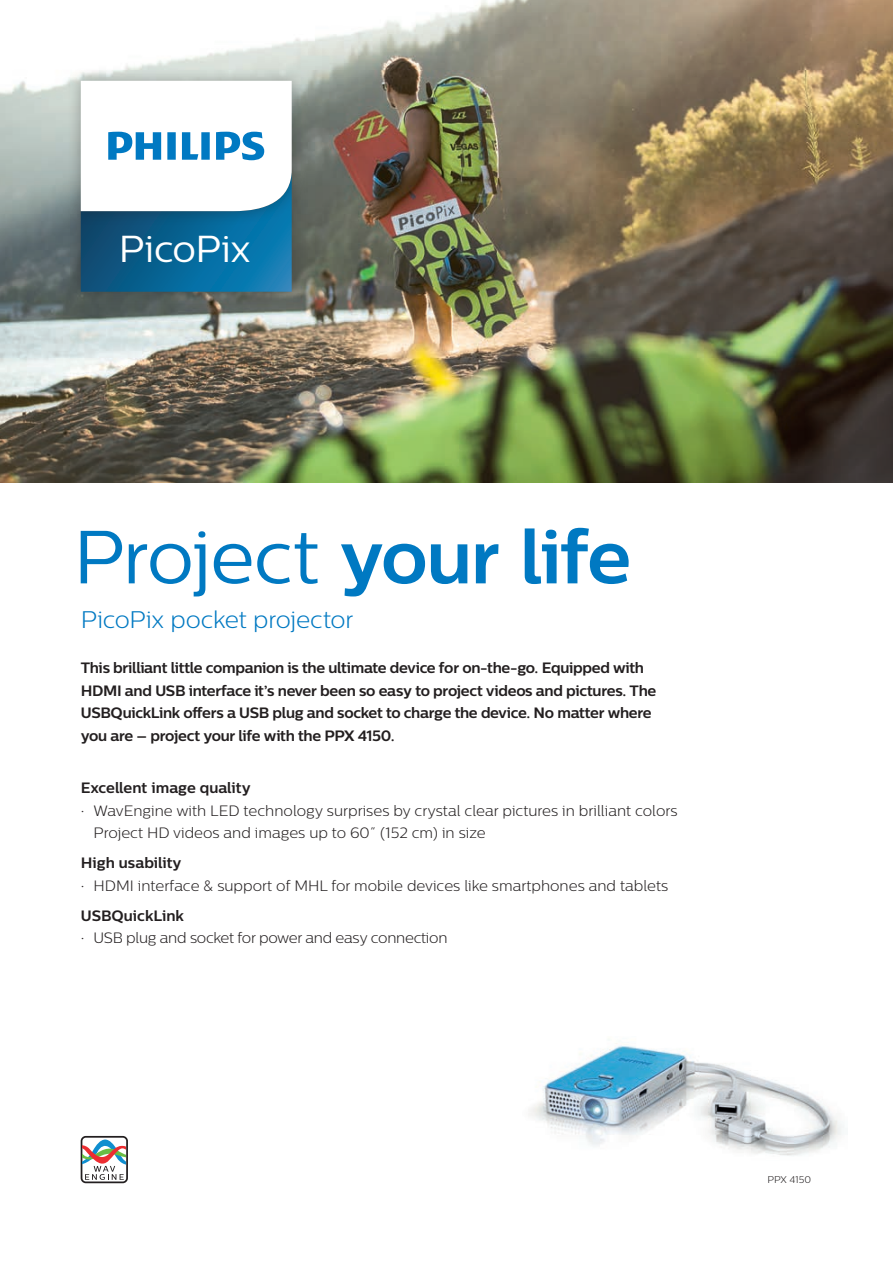
<style>
.page{position:relative;width:893px;height:1263px;background:#fff}
.page>*{position:absolute;margin:0;border:0;box-sizing:border-box;transform-origin:0 0}
.t1{font:700 75px "Centrale Sans";letter-spacing:-.025em;color:#0079c2}
.t2{font:37.5px "Centrale Sans";letter-spacing:-.01em;color:#fff}
.t3{font:300 24px "Centrale Sans";letter-spacing:-.005em;color:#0079c2}
.t4{font:700 15px/22.5px "Centrale Sans";letter-spacing:-.02em;color:#231f20}
.t5{font:300 15px/22.5px "Centrale Sans";color:#231f20}
.t6{font:700 15px "Centrale Sans";color:#231f20}
.t7{font:300 15px "Centrale Sans";letter-spacing:-.02em;color:#231f20}
.t8{font:300 9.75px "Centrale Sans";color:#231f20}
.s1{font-weight:400}
</style>
<div class="page">
<img style="left:529px;top:1043px;width:315px;height:113px">
<img style="left:0;top:0;width:893px;height:483px">
<div style="left:66px;top:162px;width:240px;height:144px;background:#231f20;opacity:.35"></div>
<div style="left:66px;top:66px;width:240px;height:159px;background:#231f20;opacity:.35"></div>
<svg style="left:81px;top:81px;width:211px;height:211px"></svg>
<div style="left:81px;top:1136px;width:47px;height:47px;border:2px solid #231f20;border-radius:4px"></div>
<svg style="left:83px;top:1139px;width:43px;height:41px"></svg>
<h2 class="t2" style="left:119px;top:227px;width:133px">PicoPix</h2>
<h1 class="t1" style="left:73px;top:512px;width:559px"><span class="s1">Project</span> your life</h1>
<h3 class="t3" style="left:81px;top:606px;width:274px">PicoPix pocket projector</h3>
<p class="t4" style="left:81px;top:656px;width:577px">This brilliant little companion is the ultimate device for on-the-go. Equipped with HDMI and USB interface it’s never been so easy to project videos and pictures. The USBQuickLink offers a USB plug and socket to charge the device. No matter where you are – project your life with the PPX 4150.</p>
<p class="t6" style="left:81px;top:779px;width:171px">Excellent image quality</p>
<p class="t5" style="left:94px;top:799px;width:586px;text-indent:-13px">· WavEngine with LED technology surprises by crystal clear pictures in brilliant colors<br>Project HD videos and images up to 60˝ (152 cm) in size</p>
<p class="t6" style="left:81px;top:854px;width:102px">High usability</p>
<p class="t5" style="left:81px;top:874px;width:589px">· HDMI interface &amp; support of MHL for mobile devices like smartphones and tablets</p>
<p class="t6" style="left:81px;top:906px;width:105px">USBQuickLink</p>
<p class="t7" style="left:81px;top:930px;width:368px">· USB plug and socket for power and easy connection</p>
<p class="t8" style="left:767px;top:1174px;width:45px">PPX 4150</p>
</div>
